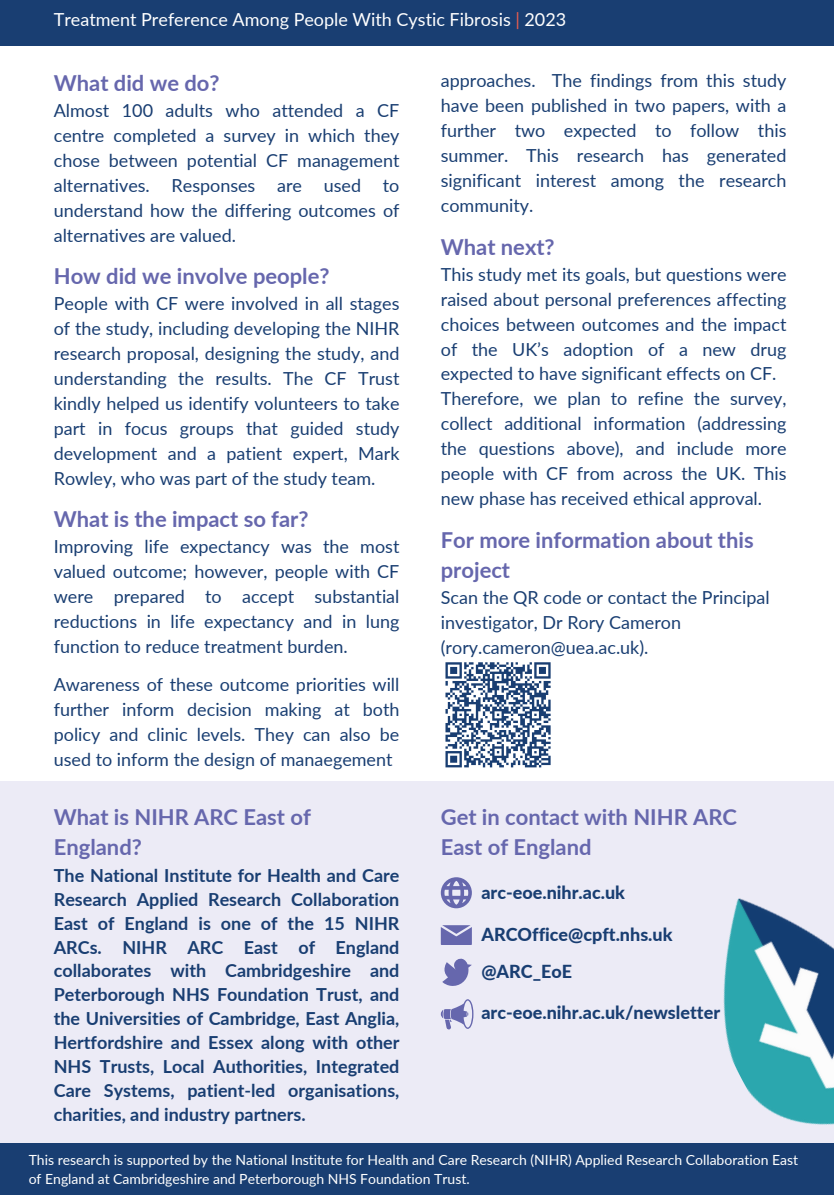
<style>
.page{position:relative;width:834px;height:1196px;background:#fff}
.page>*{position:absolute;margin:0;border:0;box-sizing:border-box;transform-origin:0 0}
.t1{font:700 22px/30px "Lato";color:#6667ad}
.t2{font:18px/25px "Lato";color:#193e72;text-align:justify}
.t3{font:700 18px/24px "Lato";color:#193e72;text-align:justify}
.t4{font:800 18px "Lato";color:#193e72}
.t5{font:18px "Lato";color:#fff}
.t6{font:14px/18.6px "Lato";color:#fff}
.s1{color:#ea5d4e}
</style>
<div class="page">
<div style="left:0;top:781px;width:833px;height:413px;background:#ecebf6"></div>
<div style="left:0;top:1143px;width:833px;height:51px;background:#193e72"></div>
<div style="left:0;top:0;width:833px;height:46px;background:#193e72"></div>
<svg style="left:445px;top:662px;width:106px;height:106px"></svg>
<svg style="left:441px;top:877px;width:31px;height:31px"></svg>
<svg style="left:441px;top:925px;width:31px;height:19px"></svg>
<svg style="left:441px;top:999px;width:32px;height:30px"></svg>
<svg style="left:442px;top:958px;width:30px;height:28px"></svg>
<img style="left:723px;top:898px;width:110px;height:227px">
<div style="left:456px;top:961px;width:10px;height:10px;background:#6667ad;border-radius:50%"></div>
<p class="t5" style="left:54px;top:9px;width:514px">Treatment Preference Among People With Cystic Fibrosis <span class="s1">|</span> 2023</p>
<p class="t1" style="left:54px;top:68px;width:167px">What did we do?</p>
<p class="t2" style="left:54px;top:98px;width:347px">Almost 100 adults who attended a CF centre completed a survey in which they chose between potential CF management alternatives. Responses are used to understand how the differing outcomes of alternatives are valued.</p>
<p class="t1" style="left:54px;top:261px;width:277px">How did we involve people?</p>
<p class="t2" style="left:54px;top:291px;width:347px">People with CF were involved in all stages of the study, including developing the NIHR research proposal, designing the study, and understanding the results. The CF Trust kindly helped us identify volunteers to take part in focus groups that guided study development and a patient expert, Mark Rowley, who was part of the study team.</p>
<p class="t1" style="left:54px;top:504px;width:256px">What is the impact so far?</p>
<p class="t2" style="left:54px;top:534px;width:347px">Improving life expectancy was the most valued outcome; however, people with CF were prepared to accept substantial reductions in life expectancy and in lung function to reduce treatment burden.</p>
<p class="t2" style="left:54px;top:672px;width:347px">Awareness of these outcome priorities will further inform decision making at both policy and clinic levels. They can also be used to inform the design of manaegement</p>
<p class="t1" style="left:54px;top:801px;width:259px">What is NIHR ARC East of<br>England?</p>
<p class="t3" style="left:54px;top:862px;width:347px">The National Institute for Health and Care Research Applied Research Collaboration East of England is one of the 15 NIHR ARCs. NIHR ARC East of England collaborates with Cambridgeshire and Peterborough NHS Foundation Trust, and the Universities of Cambridge, East Anglia, Hertfordshire and Essex along with other NHS Trusts, Local Authorities, Integrated Care Systems, patient-led organisations, charities, and industry partners.</p>
<p class="t2" style="left:441px;top:68px;width:347px">approaches. The findings from this study have been published in two papers, with a further two expected to follow this summer. This research has generated significant interest among the research community.</p>
<p class="t1" style="left:441px;top:231px;width:115px">What next?</p>
<p class="t2" style="left:441px;top:261px;width:347px">This study met its goals, but questions were raised about personal preferences affecting choices between outcomes and the impact of the UK’s adoption of a new drug expected to have significant effects on CF.</p>
<p class="t2" style="left:441px;top:386px;width:347px">Therefore, we plan to refine the survey, collect additional information (addressing the questions above), and include more people with CF from across the UK. This new phase has received ethical approval.</p>
<p class="t1" style="left:441px;top:524px;width:314px">For more information about this project</p>
<p class="t2" style="left:441px;top:584px;width:330px;text-align:left">Scan the QR code or contact the Principal investigator, Dr Rory Cameron (rory.cameron@uea.ac.uk).</p>
<p class="t1" style="left:441px;top:801px;width:298px">Get in contact with NIHR ARC<br>East of England</p>
<p class="t4" style="left:481px;top:881px;width:145px">arc-eoe.nihr.ac.uk</p>
<p class="t4" style="left:481px;top:923px;width:193px">ARCOffice@cpft.nhs.uk</p>
<p class="t4" style="left:481px;top:960px;width:92px">@ARC_EoE</p>
<p class="t4" style="left:481px;top:1001px;width:240px">arc-eoe.nihr.ac.uk/newsletter</p>
<p class="t6" style="left:29px;top:1150px;width:771px">This research is supported by the National Institute for Health and Care Research (NIHR) Applied Research Collaboration East of England at Cambridgeshire and Peterborough NHS Foundation Trust.</p>
</div>
